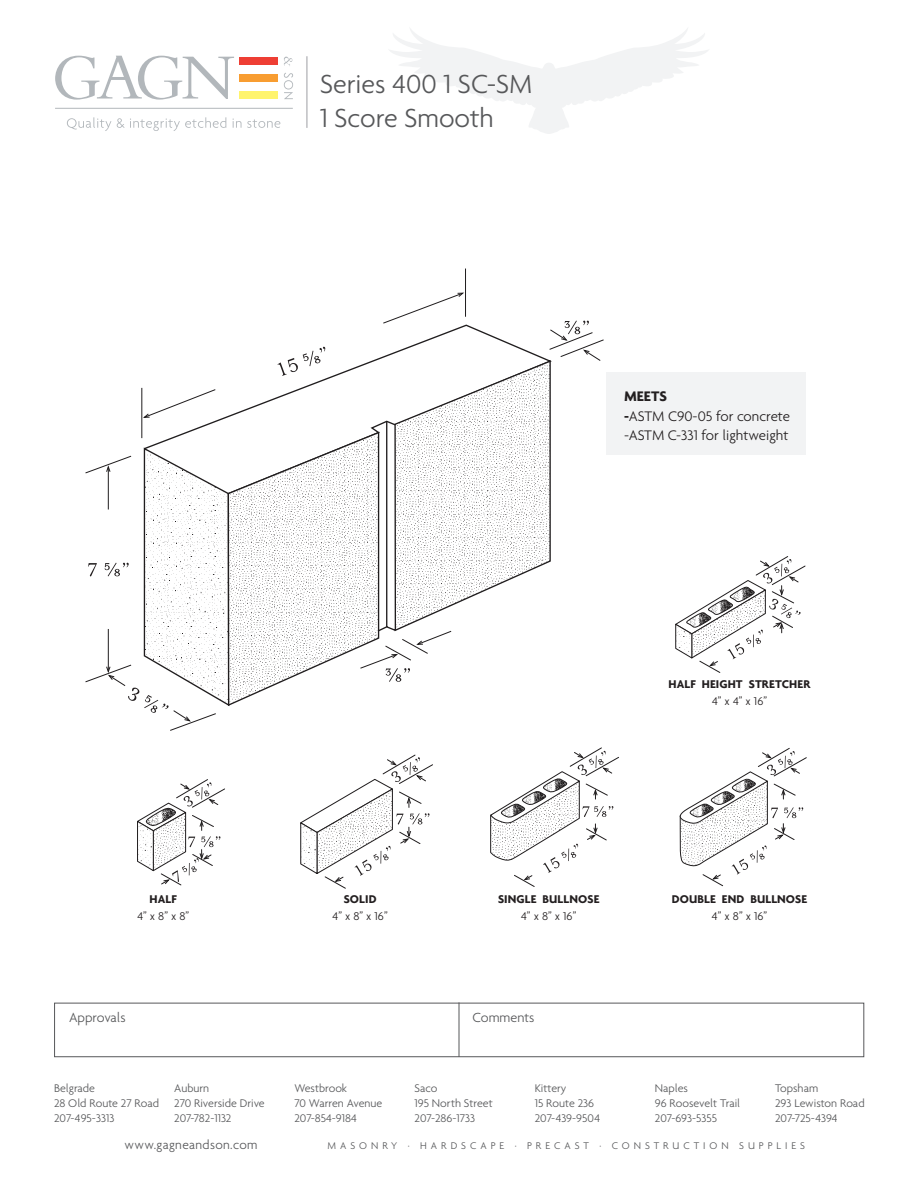
<style>
.page{position:relative;width:918px;height:1188px;background:#fff}
.page>*{position:absolute;margin:0;border:0;box-sizing:border-box;transform-origin:0 0}
.t1{font:300 28.2px/33.9px "Agenda";color:#57585a}
.t2{font:300 15px/19.5px "Agenda";color:#231f20}
.t3{font:300 14.25px "Agenda";color:#57585a}
.t4{font:300 13.5px "Agenda";letter-spacing:.025em;color:#57585a}
.t5{font:700 12.15px "Agenda";letter-spacing:.01em;color:#231f20}
.t6{font:300 12.15px "Agenda";letter-spacing:.01em;color:#231f20}
.t7{font:300 12px/15px "Agenda";color:#57585a}
.t8{font:300 10.5px "Agenda";letter-spacing:.38em;color:#57585a}
.s1{font-weight:700}
</style>
<div class="page">
<svg style="left:389px;top:28px;width:319px;height:106px"></svg>
<hr style="left:306px;top:56px;width:1px;height:72px;background:#a8a9ad">
<svg style="left:284px;top:57px;width:8px;height:9px"></svg>
<svg style="left:284px;top:73px;width:9px;height:26px"></svg>
<div style="left:239px;top:57px;width:39px;height:8px;background:#ee3e34"></div>
<div style="left:239px;top:74px;width:39px;height:8px;background:#f89d31"></div>
<div style="left:239px;top:91px;width:39px;height:8px;background:#fff46d"></div>
<svg style="left:55px;top:56px;width:179px;height:44px"></svg>
<hr style="left:55px;top:108px;width:238px;height:1px;background:#b2b7bb">
<svg style="left:67px;top:117px;width:44px;height:14px"></svg>
<svg style="left:117px;top:117px;width:109px;height:14px"></svg>
<svg style="left:233px;top:118px;width:8px;height:10px"></svg>
<svg style="left:247px;top:119px;width:33px;height:9px"></svg>
<div style="left:54px;top:1003px;width:810px;height:54px;border:1px solid #57585a"></div>
<hr style="left:459px;top:1002px;width:1px;height:55px;background:#57585a">
<div style="left:606px;top:373px;width:200px;height:82px;background:#f2f3f4"></div>
<svg style="left:137px;top:779px;width:88px;height:107px"></svg>
<svg style="left:675px;top:556px;width:131px;height:117px"></svg>
<svg style="left:300px;top:754px;width:133px;height:135px"></svg>
<svg style="left:679px;top:747px;width:128px;height:140px"></svg>
<svg style="left:383px;top:292px;width:81px;height:32px"></svg>
<hr style="left:465px;top:269px;width:1px;height:48px;background:#201d1e">
<svg style="left:408px;top:332px;width:196px;height:230px"></svg>
<svg style="left:583px;top:349px;width:7px;height:6px"></svg>
<svg style="left:549px;top:321px;width:40px;height:20px"></svg>
<svg style="left:85px;top:347px;width:465px;height:384px"></svg>
<svg style="left:490px;top:747px;width:129px;height:140px"></svg>
<h1 class="t1" style="left:320px;top:66px;width:214px">Series 400 1 SC-SM<br>1 Score Smooth</h1>
<p class="t2" style="left:624px;top:387px;width:167px"><span class="s1">MEETS<br>-</span>ASTM C90-05 for concrete -ASTM C-331 for lightweight</p>
<p class="t5" style="left:668px;top:677px;width:143px">HALF HEIGHT STRETCHER</p>
<p class="t6" style="left:712px;top:694px;width:57px">4” x 4” x 16”</p>
<p class="t5" style="left:150px;top:892px;width:29px">HALF</p>
<p class="t6" style="left:137px;top:909px;width:53px">4” x 8” x 8”</p>
<p class="t5" style="left:344px;top:892px;width:34px">SOLID</p>
<p class="t6" style="left:332px;top:909px;width:57px">4” x 8” x 16”</p>
<p class="t5" style="left:498px;top:892px;width:103px">SINGLE BULLNOSE</p>
<p class="t6" style="left:521px;top:909px;width:57px">4” x 8” x 16”</p>
<p class="t5" style="left:672px;top:892px;width:137px">DOUBLE END BULLNOSE</p>
<p class="t6" style="left:712px;top:909px;width:57px">4” x 8” x 16”</p>
<p class="t3" style="left:69px;top:1009px;width:58px">Approvals</p>
<p class="t3" style="left:472px;top:1009px;width:64px">Comments</p>
<p class="t7" style="left:54px;top:1081px;width:107px">Belgrade<br>28 Old Route 27 Road<br>207-495-3313</p>
<p class="t7" style="left:174px;top:1081px;width:92px">Auburn<br>270 Riverside Drive<br>207-782-1132</p>
<p class="t7" style="left:294px;top:1081px;width:90px">Westbrook<br>70 Warren Avenue<br>207-854-9184</p>
<p class="t7" style="left:415px;top:1081px;width:80px">Saco<br>195 North Street<br>207-286-1733</p>
<p class="t7" style="left:535px;top:1081px;width:67px">Kittery<br>15 Route 236<br>207-439-9504</p>
<p class="t7" style="left:655px;top:1081px;width:87px">Naples<br>96 Roosevelt Trail<br>207-693-5355</p>
<p class="t7" style="left:775px;top:1081px;width:91px">Topsham<br>293 Lewiston Road<br>207-725-4394</p>
<p class="t4" style="left:125px;top:1137px;width:134px">www.gagneandson.com</p>
<p class="t8" style="left:328px;top:1140px;width:479px">MASONRY · HARDSCAPE · PRECAST · CONSTRUCTION SUPPLIES</p>
</div>
